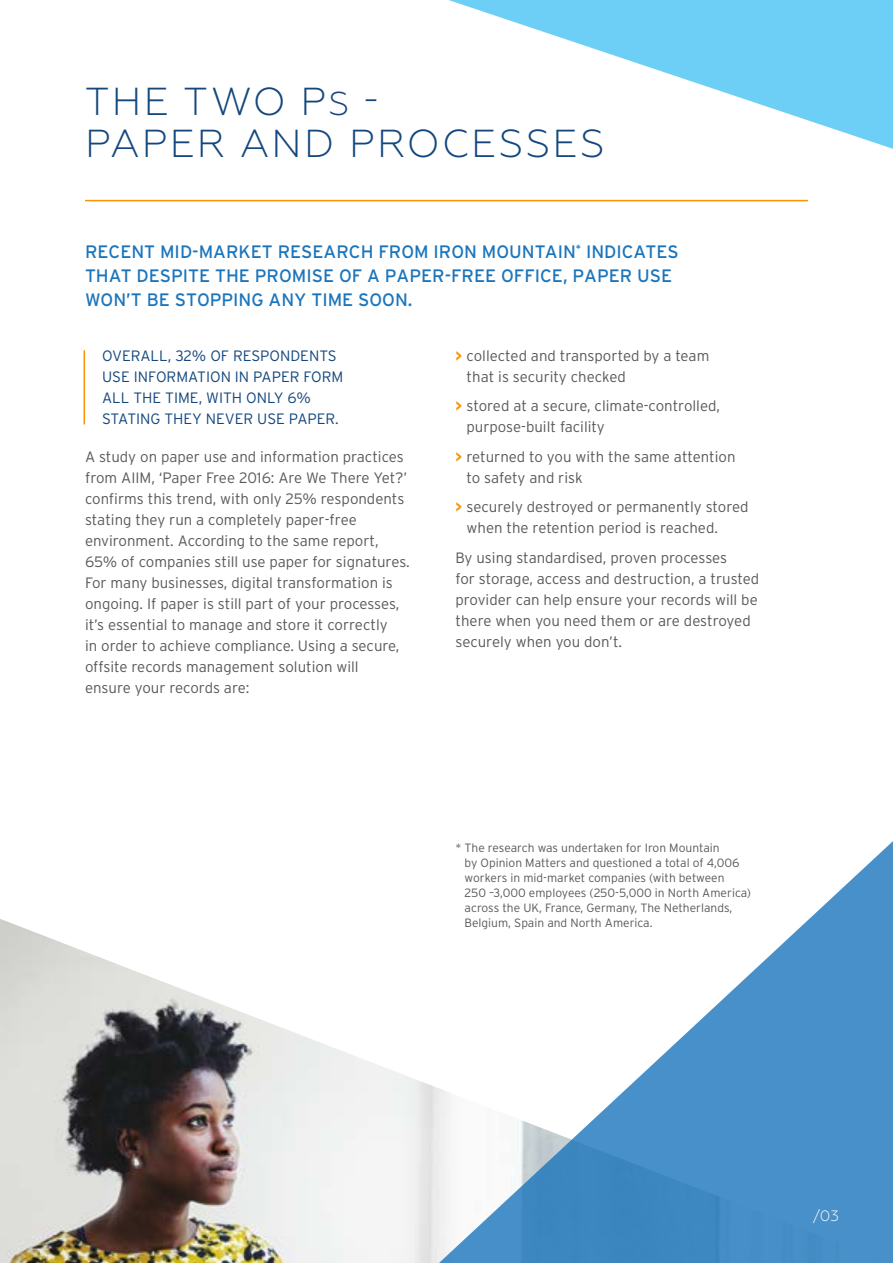
<style>
.page{position:relative;width:893px;height:1263px;background:#fff}
.page>*{position:absolute;margin:0;border:0;box-sizing:border-box;transform-origin:0 0}
.t1{font:300 39px/42px "Geometria";letter-spacing:.055em;color:#14477d}
.t2{font:18px/24px "Interstate";color:#1b75bc}
.t3{font:300 15px/21px "Interstate";color:#58595b}
.t4{font:300 15px/21px "Interstate";color:#14477d}
.t5{font:300 15px "Geometria";color:#fff}
.t6{font:300 12px/15px "Interstate";color:#58595b}
.s1{font-size:33px}
.s2{font-weight:700;color:#f79400}
</style>
<div class="page">
<img style="left:0;top:919px;width:425px;height:344px">
<svg style="left:425px;top:841px;width:468px;height:422px"></svg>
<hr style="left:85px;top:200px;width:723px;height:1px;background:#f79400">
<svg style="left:449px;top:0;width:444px;height:149px"></svg>
<hr style="left:84px;top:350px;width:1px;height:74px;background:#f79400">
<h1 class="t1" style="left:85px;top:81px;width:521px">THE TWO P<span class="s1">S</span> -<br>PAPER AND PROCESSES</h1>
<p class="t2" style="left:85px;top:240px;width:595px">RECENT MID-MARKET RESEARCH FROM IRON MOUNTAIN<sup>*</sup> INDICATES<br>THAT DESPITE THE PROMISE OF A PAPER-FREE OFFICE, PAPER USE<br>WON’T BE STOPPING ANY TIME SOON.</p>
<p class="t4" style="left:102px;top:345px;width:243px">OVERALL, 32% OF RESPONDENTS<br>USE INFORMATION IN PAPER FORM<br>ALL THE TIME, WITH ONLY 6%<br>STATING THEY NEVER USE PAPER.</p>
<p class="t3" style="left:85px;top:446px;width:326px">A study on paper use and information practices from AIIM, ‘Paper Free 2016: Are We There Yet?’ confirms this trend, with only 25% respondents stating they run a completely paper-free environment. According to the same report, 65% of companies still use paper for signatures.<br>For many businesses, digital transformation is ongoing. If paper is still part of your processes, it’s essential to manage and store it correctly<br>in order to achieve compliance. Using a secure, offsite records management solution will<br>ensure your records are:</p>
<p class="t3" style="left:467px;top:345px;width:244px;text-indent:-11px"><span class="s2">&gt;</span> collected and transported by a team that is security checked</p>
<p class="t3" style="left:467px;top:395px;width:255px;text-indent:-11px"><span class="s2">&gt;</span> stored at a secure, climate-controlled, purpose-built facility</p>
<p class="t3" style="left:467px;top:446px;width:270px;text-indent:-11px"><span class="s2">&gt;</span> returned to you with the same attention to safety and risk</p>
<p class="t3" style="left:467px;top:496px;width:283px;text-indent:-11px"><span class="s2">&gt;</span> securely destroyed or permanently stored when the retention period is reached.</p>
<p class="t3" style="left:455px;top:547px;width:305px">By using standardised, proven processes<br>for storage, access and destruction, a trusted provider can help ensure your records will be there when you need them or are destroyed securely when you don’t.</p>
<p class="t6" style="left:465px;top:840px;width:288px;text-indent:-9px">* The research was undertaken for Iron Mountain<br>by Opinion Matters and questioned a total of 4,006 workers in mid-market companies (with between<br>250 –3,000 employees (250-5,000 in North America) across the UK, France, Germany, The Netherlands, Belgium, Spain and North America.</p>
<p class="t5" style="left:813px;top:1207px;width:28px">/03</p>
</div>
